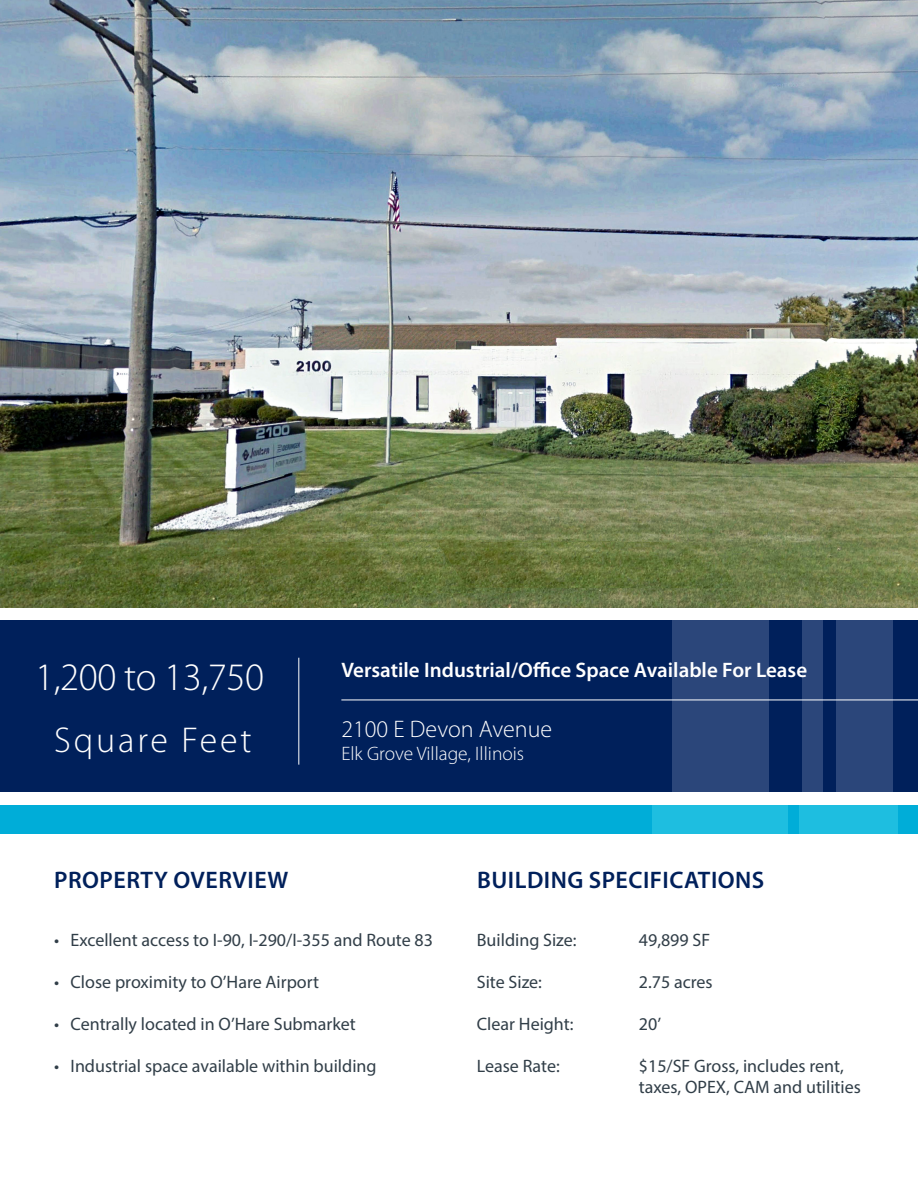
<style>
.page{position:relative;width:918px;height:1188px;background:#fff}
.page>*{position:absolute;margin:0;border:0;box-sizing:border-box;transform-origin:0 0}
.t1{font:300 39px "Myriad Pro";letter-spacing:-.01em;color:#fff}
.t2{font:300 36px "Myriad Pro";letter-spacing:.08em;color:#fff}
.t3{font:600 24px "Myriad Pro";letter-spacing:.02em;color:#00205b}
.t4{font:300 24px "Myriad Pro";color:#fff}
.t5{font:600 21px "Myriad Pro";color:#fff}
.t6{font:300 19.5px "Myriad Pro";color:#fff}
.t7{font:18px/21px "Myriad Pro";color:#313e48}
</style>
<div class="page">
<img style="left:0;top:0;width:918px;height:608px">
<div style="left:0;top:620px;width:918px;height:172px;background:#00205b"></div>
<div style="left:672px;top:620px;width:97px;height:172px;background:#2b467a"></div>
<div style="left:802px;top:620px;width:21px;height:172px;background:#2b467a"></div>
<div style="left:836px;top:620px;width:56px;height:172px;background:#2b467a"></div>
<hr style="left:341px;top:700px;width:577px;height:1px;background:#fff">
<hr style="left:298px;top:658px;width:1px;height:107px;background:#fff">
<div style="left:0;top:805px;width:918px;height:28px;background:#00add8"></div>
<div style="left:800px;top:805px;width:98px;height:28px;background:#1ebee0"></div>
<div style="left:652px;top:805px;width:136px;height:28px;background:#1ebee0"></div>
<p class="t1" style="left:35px;top:654px;width:231px">1,200 to 13,750</p>
<p class="t2" style="left:54px;top:718px;width:199px">Square Feet</p>
<p class="t3" style="left:54px;top:865px;width:235px">PROPERTY OVERVIEW</p>
<p class="t5" style="left:341px;top:656px;width:467px">Versatile Industrial/Office Space Available For Lease</p>
<p class="t4" style="left:341px;top:714px;width:212px">2100 E Devon Avenue</p>
<p class="t6" style="left:341px;top:742px;width:184px">Elk Grove Village, Illinois</p>
<p class="t3" style="left:477px;top:865px;width:289px">BUILDING SPECIFICATIONS</p>
<p class="t7" style="left:54px;top:930px;width:381px">• Excellent access to I-90, I-290/I-355 and Route 83</p>
<p class="t7" style="left:54px;top:972px;width:267px">• Close proximity to O’Hare Airport</p>
<p class="t7" style="left:54px;top:1014px;width:303px">• Centrally located in O’Hare Submarket</p>
<p class="t7" style="left:54px;top:1055px;width:324px">• Industrial space available within building</p>
<p class="t7" style="left:477px;top:930px;width:101px">Building Size:</p>
<p class="t7" style="left:639px;top:930px;width:73px">49,899 SF</p>
<p class="t7" style="left:477px;top:972px;width:67px">Site Size:</p>
<p class="t7" style="left:639px;top:972px;width:75px">2.75 acres</p>
<p class="t7" style="left:477px;top:1014px;width:98px">Clear Height:</p>
<p class="t7" style="left:639px;top:1014px;width:24px">20’</p>
<p class="t7" style="left:477px;top:1056px;width:84px">Lease Rate:</p>
<p class="t7" style="left:639px;top:1056px;width:224px">$15/SF Gross, includes rent, taxes, OPEX, CAM and utilities</p>
</div>
